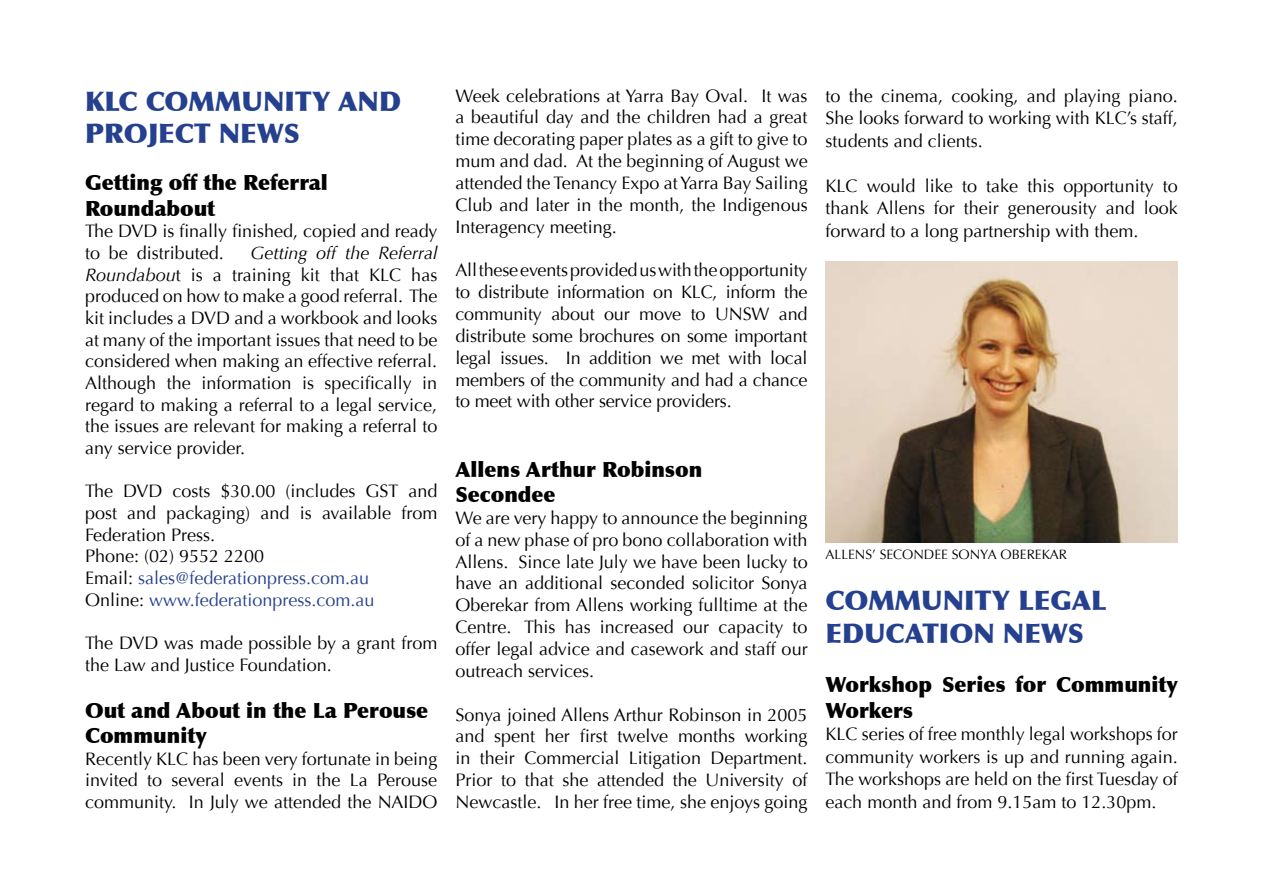
<style>
.page{position:relative;width:1263px;height:893px;background:#fff}
.page>*{position:absolute;margin:0;border:0;box-sizing:border-box;transform-origin:0 0}
.t1{font:900 27px/33.3px "Optima";color:#24408e}
.t2{font:900 21px/25.2px "Optima";color:#000}
.t3{font:18px/21.9px "Optima";color:#000;text-align:justify}
.t4{font:13.5px "Optima";color:#000}
.s1{font-style:italic}
.s2{color:#24408e}
</style>
<div class="page">
<img style="left:826px;top:262px;width:352px;height:280px">
<h1 class="t1" style="left:85px;top:85px;width:175px">KLC COMMUNIT</h1>
<h1 class="t1" style="left:312px;top:85px;width:86px">Y and</h1>
<h1 class="t1" style="left:85px;top:117px;width:216px">PROJECT NEWS</h1>
<p class="t2" style="left:85px;top:170px;width:244px">Getting off the Referral<br>Roundabout</p>
<p class="t3" style="left:85px;top:221px;width:354px">The DVD is finally finished, copied and ready to be distributed.</p>
<p class="t3" style="left:85px;top:242px;width:354px;text-indent:165px"><span class="s1">Getting off the Referral Roundabou</span>t is a training kit that KLC has produced on how to make a good referral. The kit includes a DVD and a workbook and looks at many of the important issues that need to be considered when making an effective referral.<br>Although the information is specifically in regard to making a referral to a legal service, the issues are relevant for making a referral to any service provider.</p>
<p class="t3" style="left:85px;top:481px;width:354px;text-align:left">The DVD costs $30.00 (includes GST and post and packaging) and is available from Federation Press.<br>Phone: (02) 9552 2200<br>Email: <span class="s2">sales@federationpress.com.au<br></span>Online: <span class="s2">www.federationpress.com.au</span></p>
<p class="t3" style="left:85px;top:632px;width:354px">The DVD was made possible by a grant from the Law and Justice Foundation.</p>
<p class="t2" style="left:85px;top:698px;width:345px">Out and About in the La Perouse<br>Community</p>
<p class="t3" style="left:85px;top:748px;width:354px">Recently KLC has been very fortunate in being invited to several events in the La Perouse community. In July we attended the NAIDO</p>
<p class="t3" style="left:455px;top:85px;width:354px">Week celebrations at Yarra Bay Oval. It was a beautiful day and the children had a great time decorating paper plates as a gift to give to mum and dad. At the beginning of August we attended the Tenancy Expo at Yarra Bay Sailing Club and later in the month, the Indigenous Interagency meeting.</p>
<p class="t3" style="left:455px;top:260px;width:354px">All these events provided us with the opportunity to distribute information on KLC, inform the community about our move to UNSW and distribute some brochures on some important legal issues. In addition we met with local members of the community and had a chance to meet with other service providers.</p>
<p class="t2" style="left:455px;top:456px;width:248px">Allens Arthur Robinson<br>Secondee</p>
<p class="t3" style="left:455px;top:507px;width:354px">We are very happy to announce the beginning of a new phase of pro bono collaboration with Allens. Since late July we have been lucky to have an additional seconded solicitor Sonya Oberekar from Allens working fulltime at the Centre. This has increased our capacity to offer legal advice and casework and staff our outreach services.</p>
<p class="t3" style="left:455px;top:704px;width:354px">Sonya joined Allens Arthur Robinson in 2005 and spent her first twelve months working in their Commercial Litigation Department.<br>Prior to that she attended the University of Newcastle. In her free time, she enjoys going</p>
<p class="t3" style="left:826px;top:84px;width:354px;line-height:22.5px">to the cinema, cooking, and playing piano.<br>She looks forward to working with KLC’s staff, students and clients.</p>
<p class="t3" style="left:826px;top:175px;width:354px;line-height:22.5px">KLC would like to take this opportunity to thank Allens for their generousity and look forward to a long partnership with them.</p>
<p class="t4" style="left:826px;top:547px;width:9px">allens</p>
<p class="t4" style="left:872px;top:547px;width:17px">’ secondee</p>
<p class="t4" style="left:952px;top:547px;width:117px">SONYA OBEREKAR</p>
<h1 class="t1" style="left:826px;top:584px;width:114px">COMMUNIT</h1>
<h1 class="t1" style="left:826px;top:584px;width:283px;text-indent:166px">Y LEGAL<br>EDUCATION NEWS</h1>
<p class="t2" style="left:826px;top:671px;width:354px;line-height:26.1px">Workshop Series for Community<br>Workers</p>
<p class="t3" style="left:826px;top:723px;width:354px;line-height:22.5px">KLC series of free monthly legal workshops for community workers is up and running again.<br>The workshops are held on the first Tuesday of each month and from 9.15am to 12.30pm.</p>
</div>
